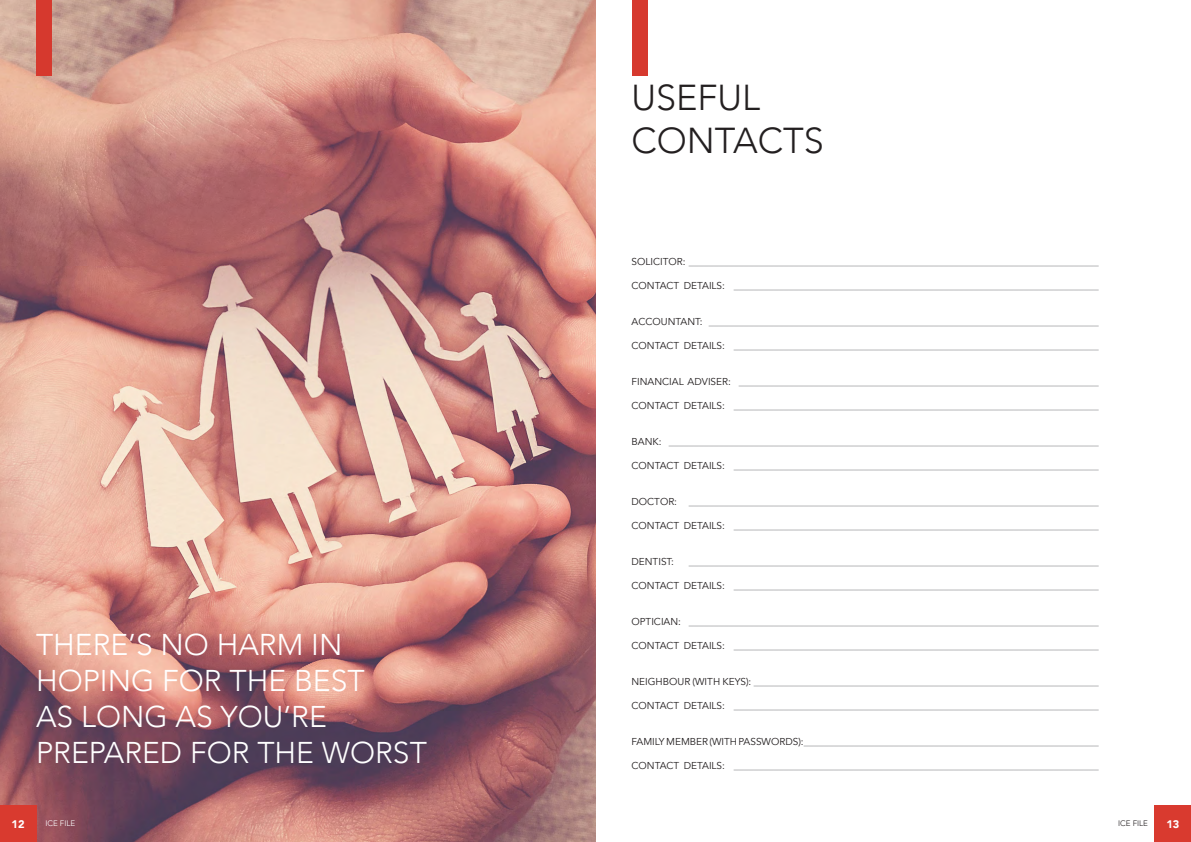
<style>
.page{position:relative;width:1191px;height:842px;background:#fff}
.page>*{position:absolute;margin:0;border:0;box-sizing:border-box;transform-origin:0 0}
.t1{font:300 36px "Avenir";color:#231f20}
.t2{font:300 30px/36px "Avenir";color:#fff}
.t3{font:900 11px "Avenir";color:#fff}
.t4{font:10px "Avenir";color:#76787b}
.t5{font:10px "Avenir";color:#231f20}
.t6{font:300 8px "Avenir";color:#fff}
.t7{font:300 8px "Avenir";color:#231f20}
.s1{color:#231f20}
</style>
<div class="page">
<img style="left:0;top:1px;width:595px;height:841px">
<div style="left:633px;top:0;width:15px;height:75px;background:#d6392e"></div>
<div style="left:1155px;top:806px;width:36px;height:36px;background:#d93a2f"></div>
<div style="left:0;top:806px;width:36px;height:36px;background:#d93a2f"></div>
<div style="left:37px;top:0;width:15px;height:75px;background:#d6392e"></div>
<p class="t2" style="left:36px;top:626px;width:392px">THERE’S NO HARM IN<br>HOPING FOR THE BEST<br>AS LONG AS YOU’RE<br>PREPARED FOR THE WORST</p>
<p class="t1" style="left:631px;top:76px;width:130px">USEFUL</p>
<p class="t1" style="left:631px;top:119px;width:194px">CONTACTS</p>
<p class="t4" style="left:631px;top:256px;width:469px"><span class="s1">SOLICITOR:</span> __________________________________________________________________________________</p>
<p class="t4" style="left:631px;top:280px;width:469px"><span class="s1">CONTACT DETAILS:</span> _________________________________________________________________________</p>
<p class="t4" style="left:631px;top:316px;width:469px"><span class="s1">ACCOUNTANT:</span> ______________________________________________________________________________</p>
<p class="t4" style="left:631px;top:340px;width:469px"><span class="s1">CONTACT DETAILS:</span> _________________________________________________________________________</p>
<p class="t4" style="left:631px;top:376px;width:469px"><span class="s1">FINANCIAL ADVISER:</span> ________________________________________________________________________</p>
<p class="t4" style="left:631px;top:400px;width:469px"><span class="s1">CONTACT DETAILS:</span> _________________________________________________________________________</p>
<p class="t4" style="left:631px;top:436px;width:469px"><span class="s1">BANK:</span> ______________________________________________________________________________________</p>
<p class="t4" style="left:631px;top:460px;width:469px"><span class="s1">CONTACT DETAILS:</span> _________________________________________________________________________</p>
<p class="t4" style="left:631px;top:496px;width:469px"><span class="s1">DOCTOR:</span> __________________________________________________________________________________</p>
<p class="t4" style="left:631px;top:520px;width:469px"><span class="s1">CONTACT DETAILS:</span> _________________________________________________________________________</p>
<p class="t5" style="left:631px;top:556px;width:44px">DENTIST:</p>
<p class="t4" style="left:688px;top:556px;width:411px">__________________________________________________________________________________</p>
<p class="t4" style="left:631px;top:580px;width:469px"><span class="s1">CONTACT DETAILS:</span> _________________________________________________________________________</p>
<p class="t4" style="left:631px;top:616px;width:469px"><span class="s1">OPTICIAN:</span> __________________________________________________________________________________</p>
<p class="t4" style="left:631px;top:640px;width:469px"><span class="s1">CONTACT DETAILS:</span> _________________________________________________________________________</p>
<p class="t4" style="left:631px;top:676px;width:469px"><span class="s1">NEIGHBOUR (WITH KEYS):</span> _____________________________________________________________________</p>
<p class="t4" style="left:631px;top:700px;width:469px"><span class="s1">CONTACT DETAILS:</span> _________________________________________________________________________</p>
<p class="t4" style="left:631px;top:736px;width:469px"><span class="s1">FAMILY MEMBER (WITH PASSWORDS):</span>___________________________________________________________</p>
<p class="t4" style="left:631px;top:760px;width:469px"><span class="s1">CONTACT DETAILS:</span> _________________________________________________________________________</p>
<p class="t3" style="left:11px;top:815px;width:15px">12</p>
<p class="t6" style="left:45px;top:819px;width:31px">ICE FILE</p>
<p class="t7" style="left:1118px;top:819px;width:31px">ICE FILE</p>
<p class="t3" style="left:1166px;top:815px;width:15px">13</p>
</div>
